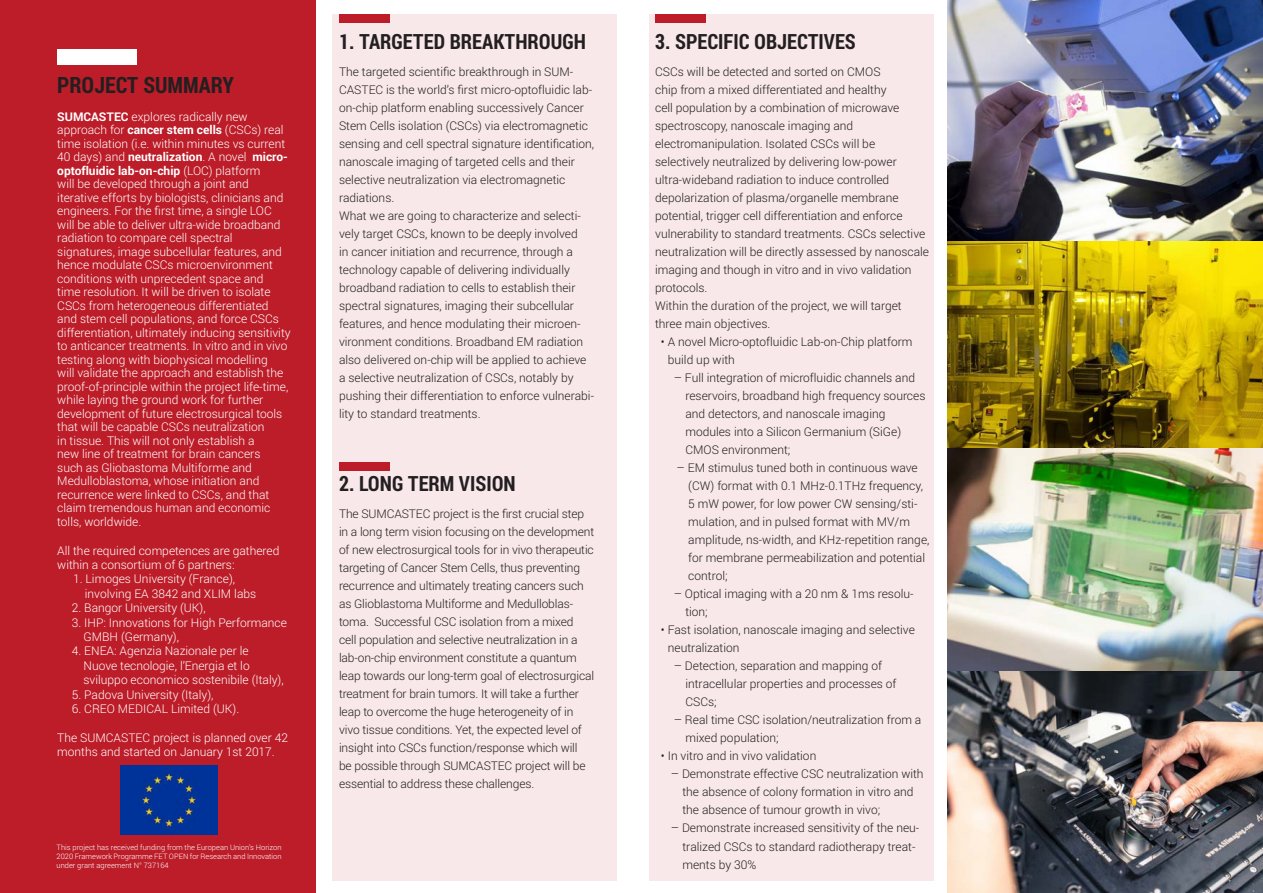
<style>
.page{position:relative;width:1263px;height:893px;background:#fff}
.page>*{position:absolute;margin:0;border:0;box-sizing:border-box;transform-origin:0 0}
.t1{font:700 22.5px "Roboto Condensed";color:#231f20}
.t2{font:700 21px "Roboto Condensed";color:#231f20}
.t3{font:300 12px/18px "Roboto";color:#231f20}
.t4{font:300 12px/13.5px "Roboto";color:#fff}
.t5{font:300 7.5px/9px "Roboto";color:#fff;text-align:justify}
.s1{font-weight:700}
</style>
<div class="page">
<div style="left:332px;top:14px;width:285px;height:866px;background:#f8e8ea"></div>
<img style="left:947px;top:447px;width:316px;height:446px">
<img style="left:947px;top:0;width:316px;height:447px">
<div style="left:0;top:0;width:316px;height:893px;background:#bc1d29"></div>
<div style="left:339px;top:14px;width:50px;height:8px;background:#bc1d29"></div>
<div style="left:339px;top:462px;width:50px;height:8px;background:#bc1d29"></div>
<div style="left:649px;top:14px;width:285px;height:866px;background:#f8e8ea"></div>
<div style="left:57px;top:49px;width:80px;height:15px;background:#fff"></div>
<img style="left:120px;top:765px;width:98px;height:69px">
<div style="left:655px;top:14px;width:50px;height:8px;background:#bc1d29"></div>
<p class="t1" style="left:57px;top:69px;width:178px">PROJECT SUMMARY</p>
<p class="t4" style="left:57px;top:109px;width:235px"><span class="s1">SUMCASTEC</span> explores radically new approach for <span class="s1">cancer stem cells</span> (CSCs) real time isolation (i.e. within minutes vs current 40 days) and <span class="s1">neutralization</span>. A novel <span class="s1">micro&shy;optofluidic lab-on-chip</span> (LOC) platform<br>will be developed through a joint and iterative efforts by biologists, clinicians and engineers. For the first time, a single LOC will be able to deliver ultra-wide broadband radiation to compare cell spectral signatures, image subcellular features, and hence modulate CSCs microenvironment conditions with unprecedent space and<br>time resolution. It will be driven to isolate CSCs from heterogeneous differentiated and stem cell populations, and force CSCs differentiation, ultimately inducing sensitivity to anticancer treatments. In vitro and in vivo testing along with biophysical modelling<br>will validate the approach and establish the proof-of-principle within the project life-time, while laying the ground work for further development of future electrosurgical tools that will be capable CSCs neutralization<br>in tissue. This will not only establish a<br>new line of treatment for brain cancers<br>such as Gliobastoma Multiforme and Medulloblastoma, whose initiation and recurrence were linked to CSCs, and that claim tremendous human and economic tolls, worldwide.</p>
<p class="t4" style="left:57px;top:543px;width:224px;line-height:14.4px">All the required competences are gathered within a consortium of 6 partners:</p>
<p class="t4" style="left:85px;top:572px;width:173px;line-height:14.4px;text-indent:-12px">1. Limoges University (France), involving EA 3842 and XLIM labs</p>
<p class="t4" style="left:72px;top:601px;width:135px">2. Bangor University (UK),</p>
<p class="t4" style="left:72px;top:615px;width:217px">3. IHP: Innovations for High Performance</p>
<p class="t4" style="left:84px;top:630px;width:97px">GMBH (Germany),</p>
<p class="t4" style="left:72px;top:644px;width:178px">4. ENEA: Agenzia Nazionale per le</p>
<p class="t4" style="left:84px;top:658px;width:168px">Nuove tecnologie, l’Energia et lo</p>
<p class="t4" style="left:84px;top:673px;width:202px">sviluppo economico sostenibile (Italy),</p>
<p class="t4" style="left:72px;top:687px;width:143px">5. Padova University (Italy),</p>
<p class="t4" style="left:72px;top:702px;width:169px">6. CREO MEDICAL Limited (UK).</p>
<p class="t4" style="left:57px;top:730px;width:232px;line-height:14.4px">The SUMCASTEC project is planned over 42 months and started on January 1st 2017.</p>
<p class="t5" style="left:57px;top:843px;width:227px">This project has received funding from the European Union’s Horizon 2020 Framework Programme FET OPEN for Research and Innovation under grant agreement N° 737164</p>
<p class="t2" style="left:339px;top:27px;width:248px">1. TARGETED BREAKTHROUGH</p>
<p class="t3" style="left:339px;top:63px;width:257px">The targeted scientific breakthrough in SUM-CASTEC is the world’s first micro-optofluidic lab&shy;on-chip platform enabling successively Cancer Stem Cells isolation (CSCs) via electromagnetic sensing and cell spectral signature identification, nanoscale imaging of targeted cells and their selective neutralization via electromagnetic radiations.</p>
<p class="t3" style="left:339px;top:207px;width:257px">What we are going to characterize and selecti&shy;vely target CSCs, known to be deeply involved<br>in cancer initiation and recurrence, through a technology capable of delivering individually broadband radiation to cells to establish their spectral signatures, imaging their subcellular features, and hence modulating their microen&shy;vironment conditions. Broadband EM radiation also delivered on-chip will be applied to achieve a selective neutralization of CSCs, notably by pushing their differentiation to enforce vulnerabi&shy;lity to standard treatments.</p>
<p class="t2" style="left:339px;top:469px;width:178px">2. LONG TERM VISION</p>
<p class="t3" style="left:339px;top:505px;width:257px">The SUMCASTEC project is the first crucial step in a long term vision focusing on the development of new electrosurgical tools for in vivo therapeutic targeting of Cancer Stem Cells, thus preventing recurrence and ultimately treating cancers such as Glioblastoma Multiforme and Medulloblas&shy;toma. Successful CSC isolation from a mixed<br>cell population and selective neutralization in a lab-on-chip environment constitute a quantum leap towards our long-term goal of electrosurgical treatment for brain tumors. It will take a further leap to overcome the huge heterogeneity of in vivo tissue conditions. Yet, the expected level of insight into CSCs function/response which will<br>be possible through SUMCASTEC project will be essential to address these challenges.</p>
<p class="t2" style="left:655px;top:27px;width:202px">3. SPECIFIC OBJECTIVES</p>
<p class="t3" style="left:655px;top:63px;width:275px">CSCs will be detected and sorted on CMOS<br>chip from a mixed differentiated and healthy<br>cell population by a combination of microwave spectroscopy, nanoscale imaging and electromanipulation. Isolated CSCs will be selectively neutralized by delivering low-power ultra-wideband radiation to induce controlled depolarization of plasma/organelle membrane potential, trigger cell differentiation and enforce vulnerability to standard treatments. CSCs selective neutralization will be directly assessed by nanoscale imaging and though in vitro and in vivo validation protocols.</p>
<p class="t3" style="left:655px;top:297px;width:248px">Within the duration of the project, we will target three main objectives.</p>
<p class="t3" style="left:661px;top:333px;width:253px">• A novel Micro-optofluidic Lab-on-Chip platform</p>
<p class="t3" style="left:668px;top:351px;width:68px">build up with</p>
<p class="t3" style="left:674px;top:369px;width:243px">– Full integration of microfluidic channels and</p>
<p class="t3" style="left:685px;top:387px;width:242px">reservoirs, broadband high frequency sources</p>
<p class="t3" style="left:685px;top:405px;width:202px">and detectors, and nanoscale imaging</p>
<p class="t3" style="left:685px;top:423px;width:217px">modules into a Silicon Germanium (SiGe)</p>
<p class="t3" style="left:685px;top:441px;width:107px">CMOS environment;</p>
<p class="t3" style="left:677px;top:459px;width:243px">– EM stimulus tuned both in continuous wave</p>
<p class="t3" style="left:688px;top:477px;width:236px">(CW) format with 0.1 MHz-0.1THz frequency,</p>
<p class="t3" style="left:688px;top:495px;width:231px">5 mW power, for low power CW sensing/sti-</p>
<p class="t3" style="left:688px;top:513px;width:223px">mulation, and in pulsed format with MV/m</p>
<p class="t3" style="left:688px;top:531px;width:243px">amplitude, ns-width, and KHz-repetition range,</p>
<p class="t3" style="left:688px;top:549px;width:238px">for membrane permeabilization and potential</p>
<p class="t3" style="left:688px;top:567px;width:41px">control;</p>
<p class="t3" style="left:674px;top:585px;width:241px">– Optical imaging with a 20 nm &amp; 1ms resolu-</p>
<p class="t3" style="left:685px;top:603px;width:24px">tion;</p>
<p class="t3" style="left:661px;top:621px;width:255px">• Fast isolation, nanoscale imaging and selective</p>
<p class="t3" style="left:668px;top:639px;width:73px">neutralization</p>
<p class="t3" style="left:674px;top:657px;width:210px">– Detection, separation and mapping of</p>
<p class="t3" style="left:685px;top:675px;width:213px">intracellular properties and processes of</p>
<p class="t3" style="left:685px;top:693px;width:33px">CSCs;</p>
<p class="t3" style="left:674px;top:711px;width:249px">– Real time CSC isolation/neutralization from a</p>
<p class="t3" style="left:685px;top:729px;width:95px">mixed population;</p>
<p class="t3" style="left:661px;top:747px;width:157px">• In vitro and in vivo validation</p>
<p class="t3" style="left:671px;top:765px;width:254px">– Demonstrate effective CSC neutralization with</p>
<p class="t3" style="left:682px;top:783px;width:233px">the absence of colony formation in vitro and</p>
<p class="t3" style="left:682px;top:801px;width:199px">the absence of tumour growth in vivo;</p>
<p class="t3" style="left:671px;top:819px;width:250px">– Demonstrate increased sensitivity of the neu-</p>
<p class="t3" style="left:682px;top:837px;width:234px">tralized CSCs to standard radiotherapy treat-</p>
<p class="t3" style="left:682px;top:855px;width:75px">ments by 30%</p>
</div>
